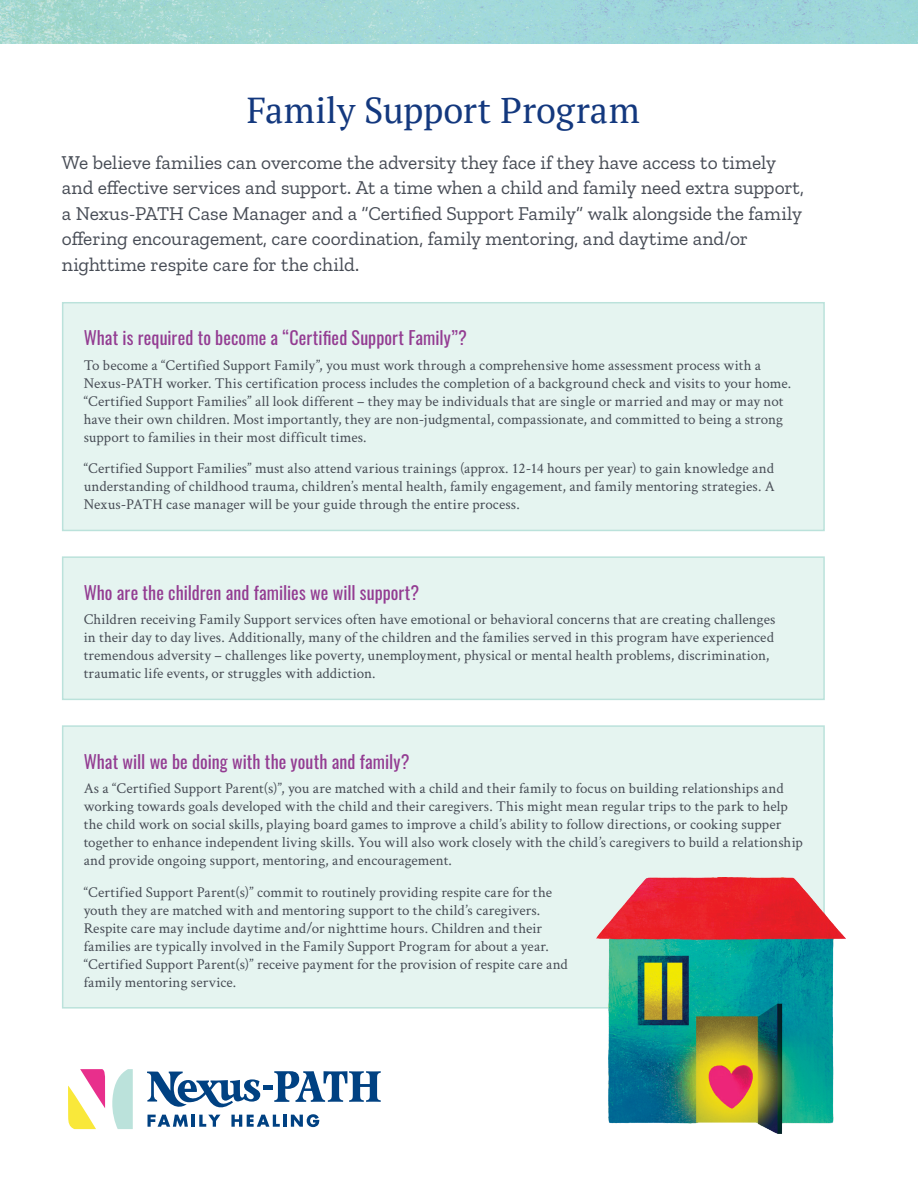
<style>
.page{position:relative;width:918px;height:1188px;background:#fff}
.page>*{position:absolute;margin:0;border:0;box-sizing:border-box;transform-origin:0 0}
.t1{font:36px "PT Serif";color:#13387e}
.t2{font:19.5px/25.5px "Zilla Slab";letter-spacing:-.005em;color:#474c55}
.t3{font:18px "Oswald";letter-spacing:.005em;color:#933c92}
.t4{font:15px/18px "Crimson Text";letter-spacing:.005em;color:#474c55}
</style>
<div class="page">
<div style="left:63px;top:726px;width:761px;height:282px;background:#e5f4f0"></div>
<div style="left:62px;top:725px;width:763px;height:284px;border:2px solid #bbe2db"></div>
<div style="left:63px;top:303px;width:761px;height:227px;background:#e5f4f0"></div>
<div style="left:62px;top:302px;width:763px;height:229px;border:2px solid #bbe2db"></div>
<div style="left:63px;top:557px;width:761px;height:142px;background:#e5f4f0"></div>
<div style="left:62px;top:556px;width:763px;height:144px;border:2px solid #bbe2db"></div>
<img style="left:597px;top:878px;width:248px;height:256px">
<svg style="left:68px;top:1069px;width:37px;height:60px"></svg>
<svg style="left:112px;top:1069px;width:21px;height:60px"></svg>
<svg style="left:147px;top:1071px;width:234px;height:56px"></svg>
<img style="left:0;top:0;width:918px;height:43px">
<h1 class="t1" style="left:247px;top:87px;width:394px">Family Support Program</h1>
<p class="t2" style="left:62px;top:150px;width:744px">We believe families can overcome the adversity they face if they have access to timely and effective services and support. At a time when a child and family need extra support, a Nexus-PATH Case Manager and a “Certified Support Family” walk alongside the family offering encouragement, care coordination, family mentoring, and daytime and/or nighttime respite care for the child.</p>
<p class="t3" style="left:84px;top:322px;width:385px">What is required to become a “Certified Support Family”?</p>
<p class="t4" style="left:84px;top:356px;width:709px">To become a “Certified Support Family”, you must work through a comprehensive home assessment process with a Nexus-PATH worker. This certification process includes the completion of a background check and visits to your home. “Certified Support Families” all look different – they may be individuals that are single or married and may or may not have their own children. Most importantly, they are non-judgmental, compassionate, and committed to being a strong support to families in their most difficult times.</p>
<p class="t4" style="left:84px;top:459px;width:693px;text-align:justify">“Certified Support Families” must also attend various trainings (approx. 12-14 hours per year) to gain knowledge and understanding of childhood trauma, children’s mental health, family engagement, and family mentoring strategies. A Nexus-PATH case manager will be your guide through the entire process.</p>
<p class="t3" style="left:84px;top:576px;width:337px">Who are the children and families we will support?</p>
<p class="t4" style="left:84px;top:610px;width:693px">Children receiving Family Support services often have emotional or behavioral concerns that are creating challenges in their day to day lives. Additionally, many of the children and the families served in this program have experienced tremendous adversity – challenges like poverty, unemployment, physical or mental health problems, discrimination, traumatic life events, or struggles with addiction.</p>
<p class="t3" style="left:84px;top:745px;width:327px">What will we be doing with the youth and family?</p>
<p class="t4" style="left:84px;top:779px;width:721px">As a “Certified Support Parent(s)”, you are matched with a child and their family to focus on building relationships and working towards goals developed with the child and their caregivers. This might mean regular trips to the park to help the child work on social skills, playing board games to improve a child’s ability to follow directions, or cooking supper together to enhance independent living skills. You will also work closely with the child’s caregivers to build a relationship and provide ongoing support, mentoring, and encouragement.</p>
<p class="t4" style="left:84px;top:882px;width:486px">“Certified Support Parent(s)” commit to routinely providing respite care for the youth they are matched with and mentoring support to the child’s caregivers.<br>Respite care may include daytime and/or nighttime hours. Children and their families are typically involved in the Family Support Program for about a year. “Certified Support Parent(s)” receive payment for the provision of respite care and family mentoring service.</p>
</div>
